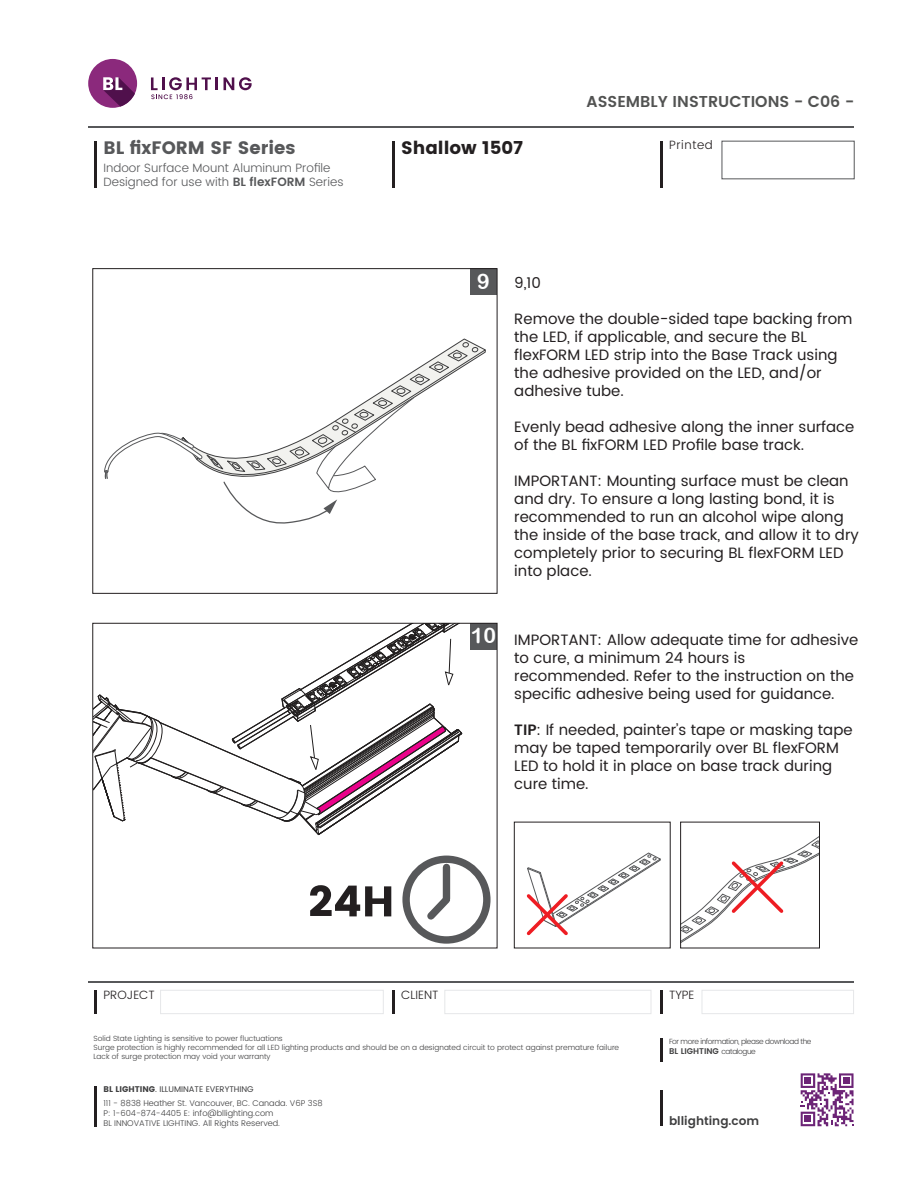
<style>
.page{position:relative;width:918px;height:1188px;background:#fff}
.page>*{position:absolute;margin:0;border:0;box-sizing:border-box;transform-origin:0 0}
.t1{font:21.3px "Arial Rounded MT Bold";color:#fff}
.t2{font:18px "Poppins";color:#57585a}
.t3{font:18px "Poppins";color:#231f20}
.t4{font:600 15.75px "Poppins";color:#525352}
.t5{font:15px/18px "Poppins";color:#231f20}
.t6{font:300 12px/14.4px "Poppins";color:#57585a}
.t7{font:300 12px "Poppins";color:#231f20}
.t8{font:600 12px "Poppins";color:#3e3e3f}
.t9{font:300 12px "Poppins";letter-spacing:.05em;color:#231f20}
.t10{font:300 8.25px/14.2px "Poppins";color:#3e3e3f}
.t11{font:600 8.25px "Poppins";color:#3e3e3f}
.t12{font:300 7.5px/9px "Poppins";color:#3e3e3f}
.t13{font:300 7.5px "Poppins";letter-spacing:-.05em;color:#3e3e3f}
.s1{font-weight:600}
.s2{font-weight:300;font-size:7.5px}
.s3{font-weight:400}
</style>
<div class="page">
<div style="left:471px;top:269px;width:26px;height:26px;background:#57585a"></div>
<div style="left:93px;top:268px;width:404px;height:326px;border:1px solid #231f20"></div>
<div style="left:471px;top:623px;width:26px;height:26px;background:#57585a"></div>
<hr style="left:660px;top:1038px;width:2px;height:23px;background:#231f20">
<hr style="left:95px;top:1086px;width:2px;height:40px;background:#231f20">
<hr style="left:88px;top:981px;width:766px;height:2px;background:#57585a">
<hr style="left:95px;top:990px;width:2px;height:24px;background:#231f20">
<hr style="left:392px;top:990px;width:2px;height:24px;background:#231f20">
<hr style="left:660px;top:990px;width:2px;height:24px;background:#231f20">
<hr style="left:660px;top:1090px;width:2px;height:36px;background:#231f20">
<svg style="left:801px;top:1073px;width:53px;height:53px"></svg>
<div style="left:160px;top:990px;width:224px;height:24px;border:1px solid #e6e7e9"></div>
<div style="left:444px;top:990px;width:207px;height:24px;border:1px solid #e6e7e9"></div>
<div style="left:702px;top:990px;width:152px;height:24px;border:1px solid #e6e7e9"></div>
<hr style="left:660px;top:141px;width:2px;height:47px;background:#231f20">
<div style="left:722px;top:141px;width:133px;height:38px;border:1px solid #57585a"></div>
<hr style="left:95px;top:141px;width:2px;height:47px;background:#231f20">
<hr style="left:392px;top:141px;width:2px;height:47px;background:#231f20">
<hr style="left:88px;top:126px;width:766px;height:1px;background:#57585a">
<div style="left:88px;top:59px;width:49px;height:49px;background:#8b297c;border-radius:50%"></div>
<svg style="left:103px;top:77px;width:32px;height:30px"></svg>
<svg style="left:151px;top:77px;width:67px;height:22px"></svg>
<svg style="left:224px;top:77px;width:28px;height:13px"></svg>
<svg style="left:93px;top:623px;width:370px;height:213px"></svg>
<svg style="left:406px;top:859px;width:81px;height:81px"></svg>
<div style="left:402px;top:856px;width:89px;height:88px;border:7px solid #57585a;border-radius:50%"></div>
<div style="left:443px;top:867px;width:7px;height:32px;background:#57585a"></div>
<svg style="left:421px;top:889px;width:36px;height:37px"></svg>
<svg style="left:310px;top:885px;width:81px;height:31px"></svg>
<svg style="left:526px;top:852px;width:135px;height:84px"></svg>
<svg style="left:682px;top:837px;width:136px;height:106px"></svg>
<div style="left:680px;top:822px;width:140px;height:126px;border:1px solid #231f20"></div>
<svg style="left:105px;top:338px;width:381px;height:186px"></svg>
<p class="t2" style="left:104px;top:137px;width:194px">BL fixFORM SF Series</p>
<p class="t3" style="left:401px;top:137px;width:124px">Shallow 1507</p>
<p class="t6" style="left:104px;top:161px;width:242px">Indoor Surface Mount Aluminum Profile<br>Designed for use with <span class="s1">BL flexFORM</span> Series</p>
<p class="t4" style="left:587px;top:90px;width:269px">ASSEMBLY INSTRUCTIONS - C06 -</p>
<p class="t9" style="left:669px;top:137px;width:45px">Printed</p>
<h1 class="t1" style="left:477px;top:269px;width:14px">9</h1>
<h1 class="t1" style="left:471px;top:623px;width:27px">10</h1>
<p class="t5" style="left:514px;top:274px;width:28px">9,10</p>
<p class="t5" style="left:514px;top:310px;width:340px">Remove the double-sided tape backing from the LED, if applicable, and secure the BL flexFORM LED strip into the Base Track using the adhesive provided on the LED, and/or adhesive tube.</p>
<p class="t5" style="left:514px;top:418px;width:342px">Evenly bead adhesive along the inner surface of the BL fixFORM LED Profile base track.</p>
<p class="t5" style="left:514px;top:472px;width:346px">IMPORTANT: Mounting surface must be clean and dry. To ensure a long lasting bond, it is recommended to run an alcohol wipe along the inside of the base track, and allow it to dry completely prior to securing BL flexFORM LED into place.</p>
<p class="t5" style="left:514px;top:631px;width:345px">IMPORTANT: Allow adequate time for adhesive to cure, a minimum 24 hours is recommended. Refer to the instruction on the specific adhesive being used for guidance.</p>
<p class="t5" style="left:514px;top:721px;width:340px"><span class="s1">TIP</span>: If needed, painter’s tape or masking tape may be taped temporarily over BL flexFORM LED to hold it in place on base track during cure time.</p>
<p class="t7" style="left:104px;top:986px;width:53px">PROJECT</p>
<p class="t7" style="left:401px;top:986px;width:39px">CLIENT</p>
<p class="t7" style="left:669px;top:986px;width:27px">TYPE</p>
<p class="t12" style="left:94px;top:1034px;width:527px">Solid State Lighting is sensitive to power fluctuations<br>Surge protection is highly recommended for all LED lighting products and should be on a designated circuit to protect against premature failure<br>Lack of surge protection may void your warranty</p>
<p class="t13" style="left:669px;top:1036px;width:144px">For more information, please download the</p>
<p class="t11" style="left:669px;top:1044px;width:88px">BL LIGHTING <span class="s2">catalogue</span></p>
<p class="t10" style="left:103px;top:1082px;width:221px"><span class="s3">BL LIGHTING</span><span class="s3">. ILLUMINATE EVERYTHING<br></span>111 - 8838 Heather St. Vancouver, BC. Canada. V6P 3S8</p>
<p class="t10" style="left:103px;top:1109px;width:178px;line-height:9.9px">P: 1-604-874-4405 E: info@bllighting.com<br>BL INNOVATIVE LIGHTING. All Rights Reserved.</p>
<p class="t8" style="left:669px;top:1112px;width:92px">bllighting.com</p>
</div>
